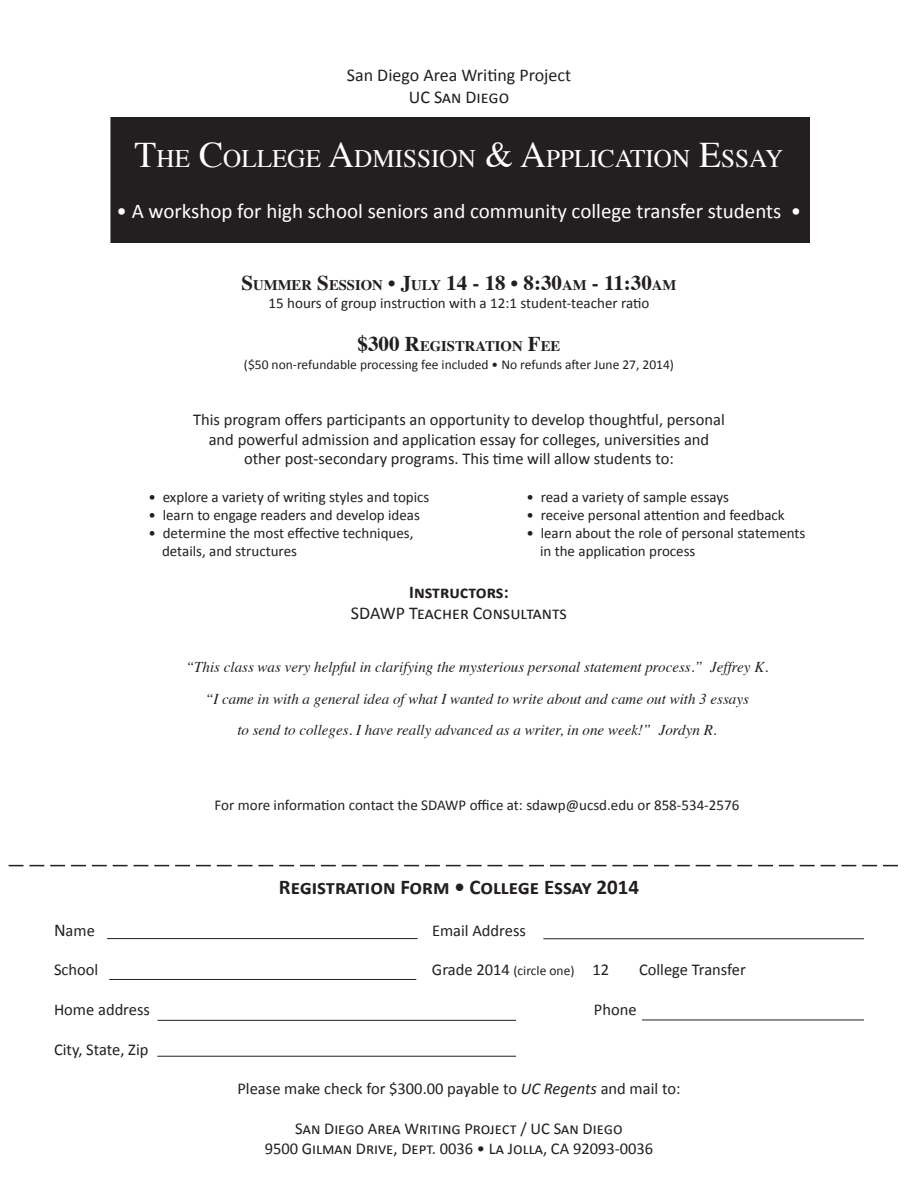
<style>
.page{position:relative;width:918px;height:1188px;background:#fff}
.page>*{position:absolute;margin:0;border:0;box-sizing:border-box;transform-origin:0 0}
.t1{font:25.2px "Times";color:#fff}
.t2{font:21px "Calibri";letter-spacing:-.005em;color:#fff}
.t3{font:700 21px "Times";color:#231f20}
.t4{font:700 21px "Calibri";color:#231f20}
.t5{font:18px "Calibri";color:#231f20}
.t6{font:700 18px "Calibri";color:#231f20}
.t7{font:16.5px "Calibri";color:#231f20}
.Body_text{font:15px "Calibri";color:#231f20}
.Body_text-2{font:italic 15px "Times";color:#231f20}
.t8{font:700 14.7px "Times";color:#231f20}
.t9{font:13.5px "Calibri";color:#231f20}
.s1{font-size:36px}
.s2{font-size:14.7px}
.s3{font-size:21px}
.s4{font-size:18px}
.s5{font-size:13.5px}
.s6{font-style:italic}
</style>
<div class="page">
<div style="left:111px;top:118px;width:698px;height:124px;background:#231f20"></div>
<div style="left:110px;top:117px;width:700px;height:126px;border:2px solid #231f20"></div>
<svg style="left:9px;top:865px;width:889px;height:1px"></svg>
<hr style="left:107px;top:938px;width:311px;height:1px;background:#231f20">
<hr style="left:543px;top:939px;width:321px;height:1px;background:#231f20">
<hr style="left:158px;top:1020px;width:358px;height:1px;background:#231f20">
<hr style="left:157px;top:1056px;width:359px;height:1px;background:#231f20">
<hr style="left:642px;top:1020px;width:222px;height:1px;background:#231f20">
<hr style="left:109px;top:979px;width:307px;height:1px;background:#231f20">
<p class="t5" style="left:347px;top:64px;width:226px">San Diego Area Writing Project</p>
<p class="t5" style="left:409px;top:85px;width:102px">UC San Diego</p>
<p class="t1" style="left:135px;top:135px;width:480px"><span class="s1">T</span>HE <span class="s1">C</span>OLLEGE <span class="s1">A</span>DMISSION <span class="s1">&amp; A</span>PPLICAT</p>
<p class="t1" style="left:645px;top:135px;width:139px">ION <span class="s1">E</span>SSAY</p>
<p class="t2" style="left:117px;top:198px;width:686px">• A workshop for high school seniors and community college transfer students •</p>
<p class="t3" style="left:242px;top:263px;width:436px">S<span class="s2">UMMER</span> S<span class="s2">ESSION</span> • J<span class="s2">ULY</span> 14 - 18 • 8:30<span class="s2">AM</span> - 11:30<span class="s2">AM</span></p>
<p class="Body_text" style="left:269px;top:293px;width:382px">15 hours of group instruction with a 12:1 student-teacher ratio</p>
<p class="t8" style="left:358px;top:332px;width:204px"><span class="s3">$300</span> <span class="s3">R</span>EGISTRATION <span class="s3">F</span>EE</p>
<p class="t9" style="left:244px;top:356px;width:432px">($50 non-refundable processing fee included • No refunds after June 27, 2014)</p>
<p class="t7" style="left:193px;top:409px;width:533px">This program offers participants an opportunity to develop thoughtful, personal</p>
<p class="t7" style="left:209px;top:429px;width:502px">and powerful admission and application essay for colleges, universities and</p>
<p class="t7" style="left:244px;top:448px;width:431px">other post-secondary programs. This time will allow students to:</p>
<p class="Body_text" style="left:148px;top:488px;width:282px">• explore a variety of writing styles and topics</p>
<p class="Body_text" style="left:526px;top:488px;width:204px">• read a variety of sample essays</p>
<p class="Body_text" style="left:148px;top:506px;width:273px">• learn to engage readers and develop ideas</p>
<p class="Body_text" style="left:526px;top:506px;width:260px">• receive personal attention and feedback</p>
<p class="Body_text" style="left:148px;top:524px;width:267px">• determine the most effective techniques,</p>
<p class="Body_text" style="left:526px;top:524px;width:280px">• learn about the role of personal statements</p>
<p class="Body_text" style="left:162px;top:542px;width:136px">details, and structures</p>
<p class="Body_text" style="left:540px;top:542px;width:157px">in the application process</p>
<p class="t6" style="left:409px;top:580px;width:101px">Instructors:</p>
<p class="t5" style="left:351px;top:602px;width:218px">SDAWP Teacher Consultants</p>
<p class="Body_text-2" style="left:186px;top:654px;width:584px">“This class was very helpful in clarifying the mysterious personal statement process.” Jeffrey K.</p>
<p class="Body_text-2" style="left:205px;top:686px;width:545px">“I came in with a general idea of what I wanted to write about and came out with 3 essays</p>
<p class="Body_text-2" style="left:237px;top:717px;width:481px">to send to colleges. I have really advanced as a writer, in one week!” Jordyn R.</p>
<p class="Body_text" style="left:215px;top:795px;width:526px">For more information contact the SDAWP office at: sdawp@ucsd.edu or 858-534-2576</p>
<p class="t4" style="left:279px;top:874px;width:362px">Registration Form • College Essay 2014</p>
<p class="t7" style="left:54px;top:920px;width:42px"><span class="s4">N</span>ame</p>
<p class="t7" style="left:432px;top:920px;width:95px">Email Address</p>
<p class="t7" style="left:54px;top:959px;width:46px">School</p>
<p class="t7" style="left:432px;top:959px;width:179px">Grade 2014 <span class="s5">(circle one)</span> 12</p>
<p class="t7" style="left:639px;top:959px;width:108px">College Transfer</p>
<p class="t7" style="left:54px;top:999px;width:97px">Home address</p>
<p class="t7" style="left:594px;top:999px;width:44px">Phone</p>
<p class="t7" style="left:54px;top:1039px;width:96px">City, State, Zip</p>
<p class="t7" style="left:237px;top:1078px;width:445px">Please make check for $300.00 payable to <span class="s6">UC Regents</span> and mail to:</p>
<p class="t7" style="left:295px;top:1118px;width:329px">San Diego Area Writing Project / UC San Diego</p>
<p class="t7" style="left:265px;top:1138px;width:390px">9500 Gilman Drive, Dept. 0036 • La Jolla, CA 92093-0036</p>
</div>
